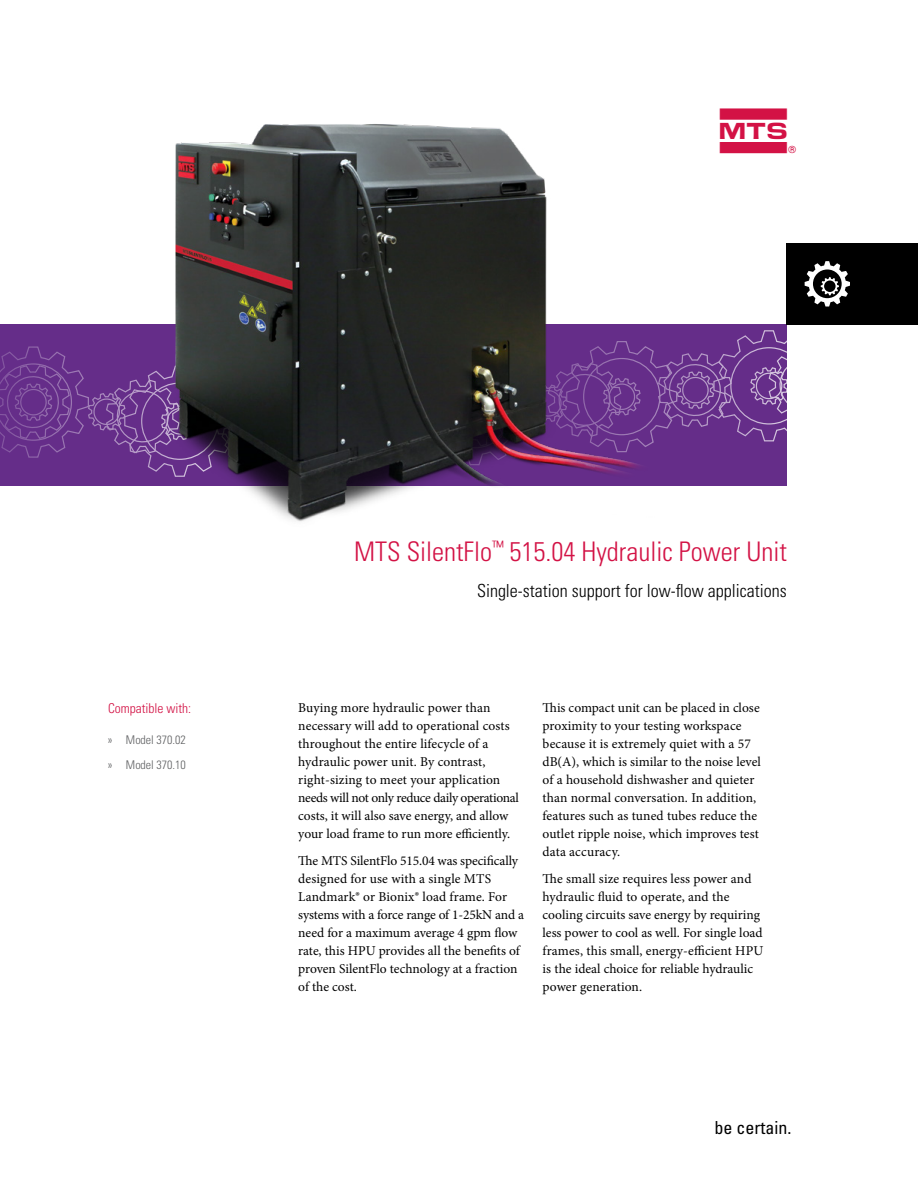
<style>
.page{position:relative;width:918px;height:1188px;background:#fff}
.page>*{position:absolute;margin:0;border:0;box-sizing:border-box;transform-origin:0 0}
.t1{font:49.5px "MTS Systems";color:#d31245}
.t2{font:300 condensed 27px "Univers";color:#d31245}
.t3{font:300 condensed 18px "Univers";color:#000}
.t4{font:condensed 18px "Univers";color:#000}
.t5{font:13.5px/18px "Minion Pro";color:#000}
.t6{font:300 condensed 13.5px "Univers";color:#d31245}
.t7{font:300 condensed 12px/24.8px "Univers";color:#5f6062}
</style>
<div class="page">
<div style="left:0;top:324px;width:787px;height:162px;background:#652d89"></div>
<div style="left:787px;top:243px;width:131px;height:82px;background:#000"></div>
<svg style="left:805px;top:261px;width:45px;height:46px"></svg>
<svg style="left:0;top:330px;width:787px;height:142px"></svg>
<img style="left:156px;top:124px;width:512px;height:398px">
<h1 class="t1" style="left:717px;top:108px;width:82px">l</h1>
<p class="t6" style="left:108px;top:700px;width:85px">Compatible with:</p>
<p class="t7" style="left:108px;top:728px;width:79px">» Model 370.02 » Model 370.10</p>
<h2 class="t2" style="left:354px;top:536px;width:434px">MTS SilentFlo<sup>™</sup> 515.04 Hydraulic Power Unit</h2>
<h3 class="t3" style="left:477px;top:580px;width:311px">Single-station support for low-flow applications</h3>
<p class="t5" style="left:298px;top:699px;width:222px">Buying more hydraulic power than necessary will add to operational costs throughout the entire lifecycle of a hydraulic power unit. By contrast, right-sizing to meet your application needs will not only reduce daily operational costs, it will also save energy, and allow your load frame to run more efficiently.</p>
<p class="t5" style="left:298px;top:852px;width:227px">The MTS SilentFlo 515.04 was specifically designed for use with a single MTS Landmark® or Bionix® load frame. For systems with a force range of 1-25kN and a need for a maximum average 4 gpm flow rate, this HPU provides all the benefits of proven SilentFlo technology at a fraction of the cost.</p>
<p class="t5" style="left:543px;top:699px;width:220px">This compact unit can be placed in close proximity to your testing workspace because it is extremely quiet with a 57 dB(A), which is similar to the noise level of a household dishwasher and quieter than normal conversation. In addition, features such as tuned tubes reduce the outlet ripple noise, which improves test data accuracy.</p>
<p class="t5" style="left:543px;top:869px;width:222px">The small size requires less power and hydraulic fluid to operate, and the cooling circuits save energy by requiring less power to cool as well. For single load frames, this small, energy-efficient HPU is the ideal choice for reliable hydraulic power generation.</p>
<h3 class="t4" style="left:714px;top:1116px;width:78px">be certain.</h3>
</div>
